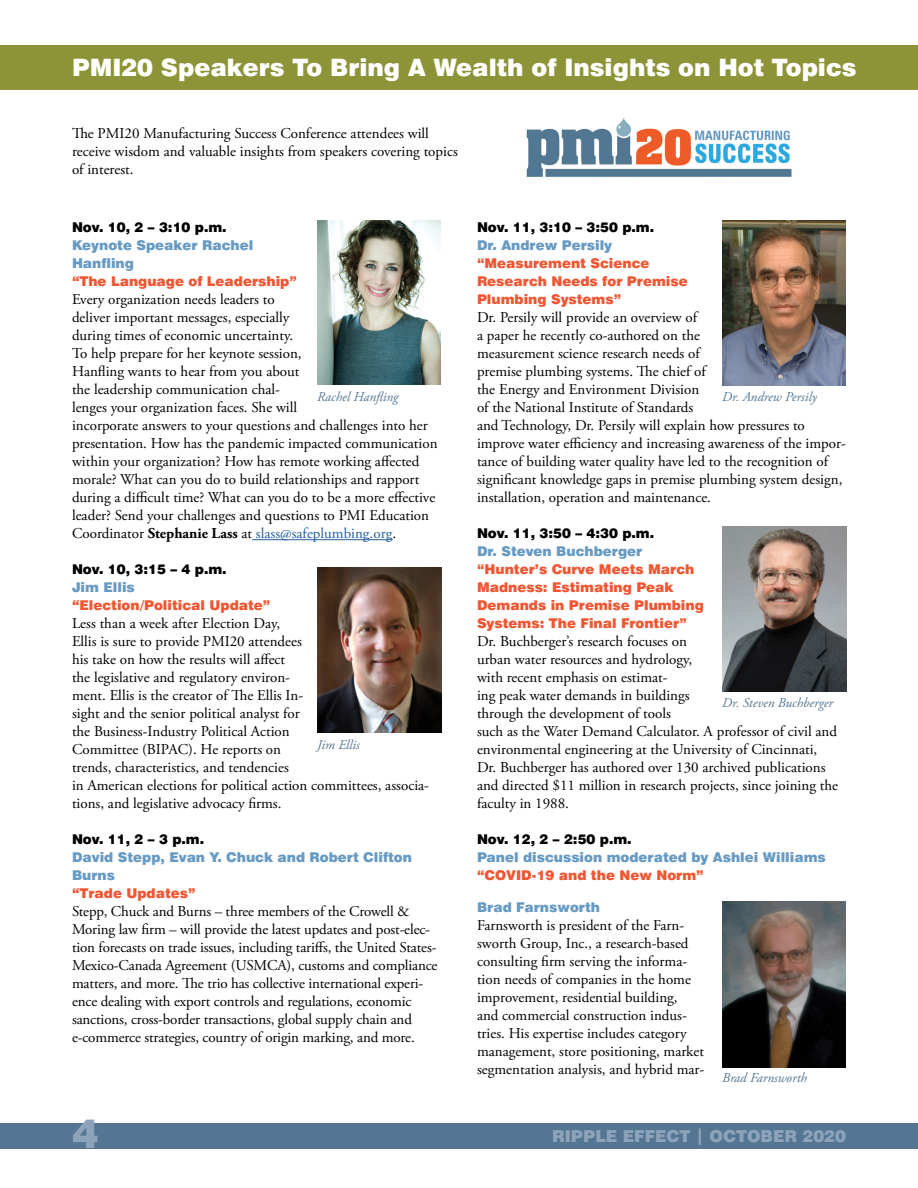
<style>
.page{position:relative;width:918px;height:1188px;background:#fff}
.page>*{position:absolute;margin:0;border:0;box-sizing:border-box;transform-origin:0 0}
.t1{font:900 40.5px "Swiss 721 BT";color:#8da3ba}
.inside_headline{font:900 24px "Swiss 721 BT";color:#fff}
.t2{font:900 16.5px "Swiss 721 BT";color:#8da3ba}
.body{font:15px/18px "Adobe Garamond Pro";color:#000}
.firstlinebold{font:900 13.5px/18px "Swiss 721 BT";color:#f15632}
.firstlinebold-2{font:900 13.5px/18px "Swiss 721 BT";color:#679ac3}
.firstlinebold-3{font:900 13.5px "Swiss 721 BT";color:#000}
.t3{font:italic 13.5px "Adobe Garamond Pro";color:#547693}
.s1{color:#f15632}
.s2{font-weight:700}
.s3{color:#215e9e}
</style>
<div class="page">
<div style="left:0;top:45px;width:918px;height:45px;background:#8d9438"></div>
<div style="left:0;top:1123px;width:918px;height:25px;background:#547693"></div>
<hr style="left:252px;top:539px;width:140px;height:1px;background:#215e9e">
<img style="left:526px;top:118px;width:266px;height:59px">
<img style="left:317px;top:220px;width:124px;height:164px">
<img style="left:722px;top:220px;width:124px;height:166px">
<img style="left:722px;top:526px;width:124px;height:166px">
<img style="left:722px;top:902px;width:124px;height:165px">
<img style="left:317px;top:568px;width:124px;height:165px">
<p class="inside_headline" style="left:72px;top:53px;width:786px">PMI20 Speakers To Bring A Wealth of Insights on Hot Topics</p>
<p class="body" style="left:72px;top:125px;width:387px">The PMI20 Manufacturing Success Conference attendees will receive wisdom and valuable insights from speakers covering topics of interest.</p>
<p class="firstlinebold-3" style="left:477px;top:219px;width:179px">Nov. 11, 3:10 – 3:50 p.m.</p>
<p class="firstlinebold-2" style="left:477px;top:236px;width:137px">Dr. Andrew Persily</p>
<p class="firstlinebold" style="left:477px;top:254px;width:212px">“Measurement Science<br>Research Needs for Premise<br>Plumbing Systems”</p>
<p class="body" style="left:477px;top:309px;width:370px">Dr. Persily will provide an overview of<br>a paper he recently co-authored on the<br>measurement science research needs of<br>premise plumbing systems. The chief of<br>the Energy and Environment Division<br>of the National Institute of Standards<br>and Technology, Dr. Persily will explain how pressures to improve water efficiency and increasing awareness of the impor&shy;tance of building water quality have led to the recognition of significant knowledge gaps in premise plumbing system design, installation, operation and maintenance.</p>
<p class="firstlinebold-3" style="left:477px;top:525px;width:179px">Nov. 11, 3:50 – 4:30 p.m.</p>
<p class="firstlinebold-2" style="left:477px;top:542px;width:167px">Dr. Steven Buchberger</p>
<p class="firstlinebold" style="left:477px;top:560px;width:228px">“Hunter’s Curve Meets March<br>Madness: Estimating Peak<br>Demands in Premise Plumbing<br>Systems: The Final Frontier”</p>
<p class="body" style="left:477px;top:633px;width:363px">Dr. Buchberger’s research focuses on<br>urban water resources and hydrology,<br>with recent emphasis on estimat-<br>ing peak water demands in buildings<br>through the development of tools<br>such as the Water Demand Calculator. A professor of civil and environmental engineering at the University of Cincinnati, Dr. Buchberger has authored over 130 archived publications and directed $11 million in research projects, since joining the faculty in 1988.</p>
<p class="firstlinebold-3" style="left:477px;top:831px;width:156px">Nov. 12, 2 – 2:50 p.m.</p>
<p class="firstlinebold-2" style="left:477px;top:848px;width:350px">Panel discussion moderated by Ashlei Williams</p>
<p class="firstlinebold" style="left:477px;top:866px;width:228px">“COVID-19 and the New Norm”</p>
<p class="firstlinebold-2" style="left:477px;top:898px;width:125px">Brad Farnsworth</p>
<p class="body" style="left:477px;top:916px;width:229px">Farnsworth is president of the Farn&shy;sworth Group, Inc., a research-based consulting firm serving the informa&shy;tion needs of companies in the home improvement, residential building,<br>and commercial construction indus&shy;tries. His expertise includes category management, store positioning, market segmentation analysis, and hybrid mar-</p>
<p class="firstlinebold-3" style="left:72px;top:219px;width:156px">Nov. 10, 2 – 3:10 p.m.</p>
<p class="firstlinebold-2" style="left:72px;top:236px;width:226px">Keynote Speaker Rachel<br>Hanfling<br><span class="s1">“The Language of Leadership”</span></p>
<p class="body" style="left:72px;top:291px;width:367px">Every organization needs leaders to<br>deliver important messages, especially<br>during times of economic uncertainty.<br>To help prepare for her keynote session,<br>Hanfling wants to hear from you about<br>the leadership communication chal-<br>lenges your organization faces. She will<br>incorporate answers to your questions and challenges into her presentation. How has the pandemic impacted communication within your organization? How has remote working affected morale? What can you do to build relationships and rapport during a difficult time? What can you do to be a more effective leader? Send your challenges and questions to PMI Education Coordinator <span class="s2">Stephanie Lass</span> at <span class="s3">slass@safeplumbing.org</span>.</p>
<p class="firstlinebold-3" style="left:72px;top:561px;width:156px">Nov. 10, 3:15 – 4 p.m.</p>
<p class="firstlinebold-2" style="left:72px;top:578px;width:64px">Jim Ellis</p>
<p class="firstlinebold" style="left:72px;top:596px;width:200px">“Election/Political Update”</p>
<p class="body" style="left:72px;top:615px;width:359px">Less than a week after Election Day,<br>Ellis is sure to provide PMI20 attendees<br>his take on how the results will affect<br>the legislative and regulatory environ-<br>ment. Ellis is the creator of The Ellis In-<br>sight and the senior political analyst for<br>the Business-Industry Political Action<br>Committee (BIPAC). He reports on<br>trends, characteristics, and tendencies<br>in American elections for political action committees, associa&shy;tions, and legislative advocacy firms.</p>
<p class="firstlinebold-3" style="left:72px;top:831px;width:134px">Nov. 11, 2 – 3 p.m.</p>
<p class="firstlinebold-2" style="left:72px;top:848px;width:342px">David Stepp, Evan Y. Chuck and Robert Clifton<br>Burns</p>
<p class="firstlinebold" style="left:72px;top:884px;width:125px">“Trade Updates”</p>
<p class="body" style="left:72px;top:903px;width:367px">Stepp, Chuck and Burns – three members of the Crowell &amp; Moring law firm – will provide the latest updates and post-elec&shy;tion forecasts on trade issues, including tariffs, the United States-Mexico-Canada Agreement (USMCA), customs and compliance matters, and more. The trio has collective international experi&shy;ence dealing with export controls and regulations, economic sanctions, cross-border transactions, global supply chain and e-commerce strategies, country of origin marking, and more.</p>
<p class="t3" style="left:317px;top:389px;width:83px">Rachel Hanfling</p>
<p class="t3" style="left:722px;top:389px;width:96px">Dr. Andrew Persily</p>
<p class="t3" style="left:722px;top:694px;width:112px">Dr. Steven Buchberger</p>
<p class="t3" style="left:317px;top:737px;width:44px">Jim Ellis</p>
<p class="t3" style="left:722px;top:1070px;width:86px">Brad Farnsworth</p>
<h1 class="t1" style="left:72px;top:1109px;width:28px">4</h1>
<p class="t2" style="left:552px;top:1126px;width:295px">RIPPLE EFFECT | OCTOBER 2020</p>
</div>
